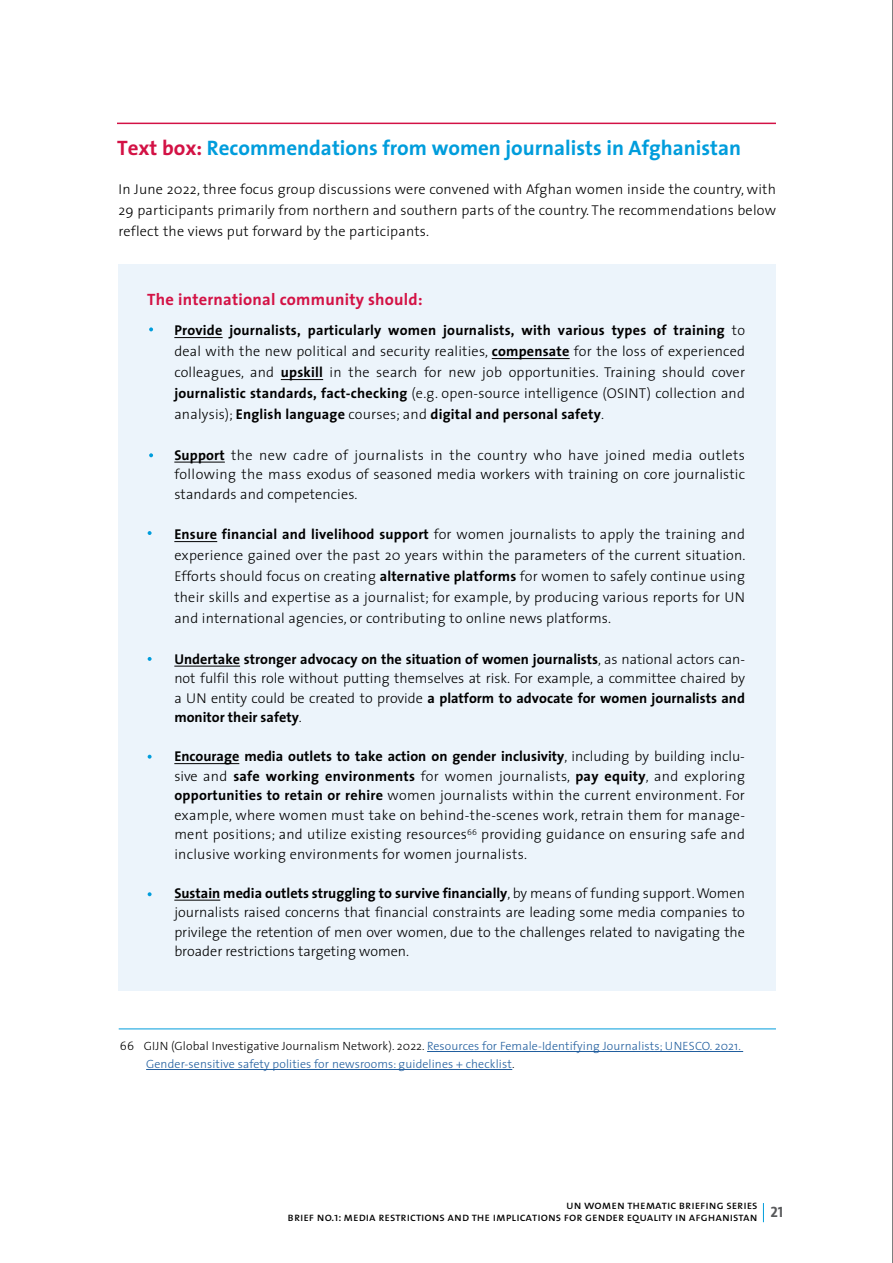
<style>
.page{position:relative;width:893px;height:1263px;background:#fff}
.page>*{position:absolute;margin:0;border:0;box-sizing:border-box;transform-origin:0 0}
.t1{font:700 21px "The Sans";color:#009ddc}
.t2{font:700 16.5px "The Sans";letter-spacing:.015em;color:#d31245}
.t3{font:300 14.25px/19.5px "The Sans";letter-spacing:.01em;color:#000;text-align:justify}
.t4{font:300 12px/18px "The Sans";letter-spacing:.01em;color:#215e9e}
.t5{font:12px/12px "The Sans Regular Caps";color:#000}
.s1{color:#d31245}
.s2{font-weight:700}
.s3{color:#000}
.s4{font-size:9.15px}
</style>
<div class="page">
<svg style="left:763px;top:1203px;width:1px;height:19px"></svg>
<hr style="left:892px;top:0;width:1px;height:1263px;background:#000">
<div style="left:119px;top:264px;width:657px;height:726px;background:#ecf4fb"></div>
<svg style="left:148px;top:531px;width:4px;height:4px"></svg>
<svg style="left:148px;top:657px;width:4px;height:4px"></svg>
<svg style="left:148px;top:755px;width:4px;height:4px"></svg>
<svg style="left:148px;top:892px;width:4px;height:4px"></svg>
<hr style="left:427px;top:1051px;width:316px;height:1px;background:#215e9e">
<hr style="left:146px;top:1069px;width:366px;height:1px;background:#215e9e">
<hr style="left:119px;top:1029px;width:657px;height:1px;background:#009ddc">
<hr style="left:174px;top:337px;width:49px;height:1px;background:#000">
<hr style="left:492px;top:358px;width:78px;height:1px;background:#000">
<hr style="left:281px;top:379px;width:42px;height:1px;background:#000">
<hr style="left:174px;top:462px;width:51px;height:1px;background:#000">
<hr style="left:174px;top:541px;width:43px;height:1px;background:#000">
<hr style="left:174px;top:666px;width:66px;height:1px;background:#000">
<hr style="left:174px;top:763px;width:65px;height:1px;background:#000">
<hr style="left:174px;top:900px;width:46px;height:1px;background:#000">
<hr style="left:117px;top:123px;width:659px;height:1px;background:#d31245">
<svg style="left:149px;top:327px;width:4px;height:4px"></svg>
<svg style="left:149px;top:453px;width:4px;height:4px"></svg>
<h1 class="t1" style="left:117px;top:130px;width:625px"><span class="s1">Text box:</span> Recommendations from women journalists in Afghanistan</h1>
<p class="t3" style="left:119px;top:178px;width:659px;line-height:21px">In June 2022, three focus group discussions were convened with Afghan women inside the country, with 29 participants primarily from northern and southern parts of the country. The recommendations below reflect the views put forward by the participants.</p>
<p class="t2" style="left:147px;top:285px;width:277px">The international community should:</p>
<p class="t3" style="left:174px;top:319px;width:572px;line-height:21px"><span class="s2">Provide journalists, particularly women journalists, with various types of training</span> to deal with the new political and security realities, <span class="s2">compensate</span> for the loss of experienced colleagues, and <span class="s2">upskill</span> in the search for new job opportunities. Training should cover <span class="s2">journalistic standards, fact-checking</span> (e.g. open-source intelligence (OSINT) collection and analysis); <span class="s2">English language</span> courses; and <span class="s2">digital and personal safety</span>.</p>
<p class="t3" style="left:174px;top:445px;width:572px"><span class="s2">Support</span> the new cadre of journalists in the country who have joined media outlets following the mass exodus of seasoned media workers with training on core journalistic standards and competencies.</p>
<p class="t3" style="left:174px;top:523px;width:573px;line-height:21px"><span class="s2">Ensure financial and livelihood support</span> for women journalists to apply the training and experience gained over the past 20 years within the parameters of the current situation.<br>Efforts should focus on creating <span class="s2">alternative platforms</span> for women to safely continue using their skills and expertise as a journalist; for example, by producing various reports for UN and international agencies, or contributing to online news platforms.</p>
<p class="t3" style="left:174px;top:649px;width:572px"><span class="s2">Undertake stronger advocacy on the situation of women journalists</span>, as national actors can&shy;not fulfil this role without putting themselves at risk. For example, a committee chaired by a UN entity could be created to provide <span class="s2">a platform to advocate for women journalists and monitor their safety</span>.</p>
<p class="t3" style="left:174px;top:746px;width:572px"><span class="s2">Encourage media outlets to take action on gender inclusivity</span>, including by building inclu&shy;sive and <span class="s2">safe working environments</span> for women journalists, <span class="s2">pay equity</span>, and exploring <span class="s2">opportunities to retain or rehire</span> women journalists within the current environment. For example, where women must take on behind-the-scenes work, retrain them for manage&shy;ment positions; and utilize existing resources<sup>66</sup> providing guidance on ensuring safe and inclusive working environments for women journalists.</p>
<p class="t3" style="left:174px;top:883px;width:572px"><span class="s2">Sustain media outlets struggling to survive financially</span>, by means of funding support. Women journalists raised concerns that financial constraints are leading some media companies to privilege the retention of men over women, due to the challenges related to navigating the broader restrictions targeting women.</p>
<p class="t4" style="left:146px;top:1036px;width:596px;text-indent:-26px"><span class="s3">66 GIJN (Global Investigative Journalism Network). 2022.</span> Resources for Female-Identifying Journalists; UNESCO. 2021.<br>Gender-sensitive safety polities for newsrooms: guidelines + checklist<span class="s3">.</span></p>
<p class="t5" style="left:288px;top:1199px;width:497px;text-indent:278px">un women thematic briefing series brief no.<span class="s4">1</span>: media restrictions and the implications for gender equality in afghanistan <sup>21</sup></p>
</div>
